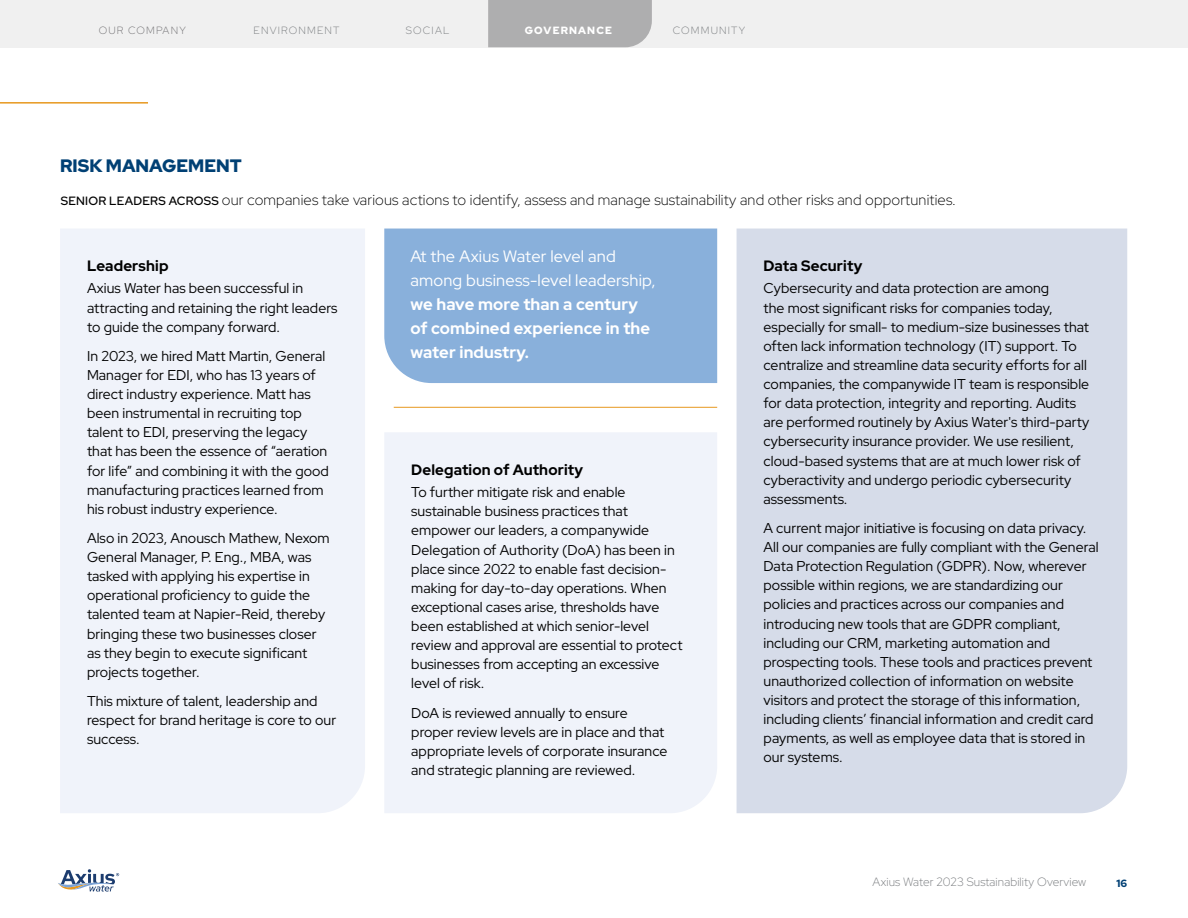
<style>
.page{position:relative;width:1188px;height:918px;background:#fff}
.page>*{position:absolute;margin:0;border:0;box-sizing:border-box;transform-origin:0 0}
.H4_-_Smaller_heading{font:900 18px "Red Hat Display";color:#004074}
.Body{font:700 16.5px/24px "Red Hat Display";letter-spacing:.01em;color:#fff}
.Body-2{font:300 15px "Red Hat Display";letter-spacing:.01em;color:#000}
.H2_-_NEW_Subhead{font:700 15px "Red Hat Display";letter-spacing:.01em;color:#000}
._9_5_body{font:14.25px/19.2px "Red Hat Display";letter-spacing:.005em;color:#000}
.Body-3{font:300 12px "Red Hat Display";letter-spacing:.01em;color:#76797c}
.Section_text{font:300 10.5px "Red Hat Display";letter-spacing:.11em;color:#76797c}
.Section_text-2{font:300 10.5px "Red Hat Display";letter-spacing:.11em;color:#6d6c6f}
.Section_text-3{font:900 10.5px "Red Hat Display";letter-spacing:.11em;color:#fff}
.Body-4{font:900 10.5px "Red Hat Display";color:#004074}
.s1{font-weight:600;font-size:12px}
.s2{font-weight:400}
</style>
<div class="page">
<svg style="left:58px;top:869px;width:61px;height:23px"></svg>
<div style="left:0;top:0;width:1188px;height:47px;background:#f0f0f0"></div>
<hr style="left:0;top:102px;width:148px;height:2px;background:#e7981f">
<div style="left:60px;top:229px;width:305px;height:584px;background:#f0f3fa"></div>
<div style="left:737px;top:229px;width:390px;height:584px;background:#d6dce9"></div>
<div style="left:384px;top:432px;width:333px;height:381px;background:#f0f3fa"></div>
<hr style="left:394px;top:407px;width:323px;height:1px;background:#e7981f">
<div style="left:384px;top:229px;width:333px;height:154px;background:#89b0db"></div>
<div style="left:488px;top:0;width:164px;height:47px;background:#aeaeaf"></div>
<p class="Section_text-2" style="left:99px;top:24px;width:88px">OUR COMPANY</p>
<p class="Section_text" style="left:254px;top:24px;width:87px">ENVIRONMENT</p>
<p class="Section_text" style="left:406px;top:24px;width:45px">SOCIAL</p>
<p class="Section_text-3" style="left:525px;top:24px;width:89px">GOVERNANCE</p>
<p class="Section_text" style="left:673px;top:24px;width:74px">COMMUNITY</p>
<p class="H4_-_Smaller_heading" style="left:60px;top:154px;width:183px">RISK MANAGEMENT</p>
<p class="Body-2" style="left:61px;top:190px;width:897px"><span class="s1">SENIOR LEADERS ACROSS</span> our companies take various actions to identify, assess and manage sustainability and other risks and opportunities.</p>
<p class="H2_-_NEW_Subhead" style="left:87px;top:256px;width:83px">Leadership</p>
<p class="_9_5_body" style="left:87px;top:279px;width:252px">Axius Water has been successful in attracting and retaining the right leaders to guide the company forward.</p>
<p class="_9_5_body" style="left:87px;top:346px;width:243px">In 2023, we hired Matt Martin, General Manager for EDI, who has 13 years of direct industry experience. Matt has been instrumental in recruiting top talent to EDI, preserving the legacy that has been the essence of “aeration for life” and combining it with the good manufacturing practices learned from his robust industry experience.</p>
<p class="_9_5_body" style="left:87px;top:528px;width:244px">Also in 2023, Anousch Mathew, Nexom General Manager, P. Eng., MBA, was tasked with applying his expertise in operational proficiency to guide the talented team at Napier-Reid, thereby bringing these two businesses closer as they begin to execute significant projects together.</p>
<p class="_9_5_body" style="left:87px;top:691px;width:251px">This mixture of talent, leadership and respect for brand heritage is core to our success.</p>
<p class="Body" style="left:410px;top:244px;width:247px"><span class="s2">At the Axius Water level and among business-level leadership, </span>we have more than a century of combined experience in the water industry.</p>
<p class="H2_-_NEW_Subhead" style="left:411px;top:460px;width:173px">Delegation of Authority</p>
<p class="_9_5_body" style="left:411px;top:482px;width:273px">To further mitigate risk and enable sustainable business practices that empower our leaders, a companywide Delegation of Authority (DoA) has been in place since 2022 to enable fast decision&shy;making for day-to-day operations. When exceptional cases arise, thresholds have been established at which senior-level review and approval are essential to protect businesses from accepting an excessive level of risk.</p>
<p class="_9_5_body" style="left:411px;top:703px;width:258px">DoA is reviewed annually to ensure proper review levels are in place and that appropriate levels of corporate insurance and strategic planning are reviewed.</p>
<p class="H2_-_NEW_Subhead" style="left:764px;top:256px;width:100px">Data Security</p>
<p class="_9_5_body" style="left:764px;top:279px;width:327px">Cybersecurity and data protection are among<br>the most significant risks for companies today, especially for small- to medium-size businesses that often lack information technology (IT) support. To centralize and streamline data security efforts for all companies, the companywide IT team is responsible for data protection, integrity and reporting. Audits are performed routinely by Axius Water's third-party cybersecurity insurance provider. We use resilient, cloud-based systems that are at much lower risk of cyberactivity and undergo periodic cybersecurity assessments.</p>
<p class="_9_5_body" style="left:764px;top:518px;width:337px">A current major initiative is focusing on data privacy.<br>All our companies are fully compliant with the General Data Protection Regulation (GDPR). Now, wherever possible within regions, we are standardizing our policies and practices across our companies and introducing new tools that are GDPR compliant, including our CRM, marketing automation and prospecting tools. These tools and practices prevent unauthorized collection of information on website visitors and protect the storage of this information, including clients’ financial information and credit card payments, as well as employee data that is stored in our systems.</p>
<p class="Body-3" style="left:873px;top:874px;width:215px">Axius Water 2023 Sustainability Overview</p>
<p class="Body-4" style="left:1116px;top:876px;width:12px">16</p>
</div>
